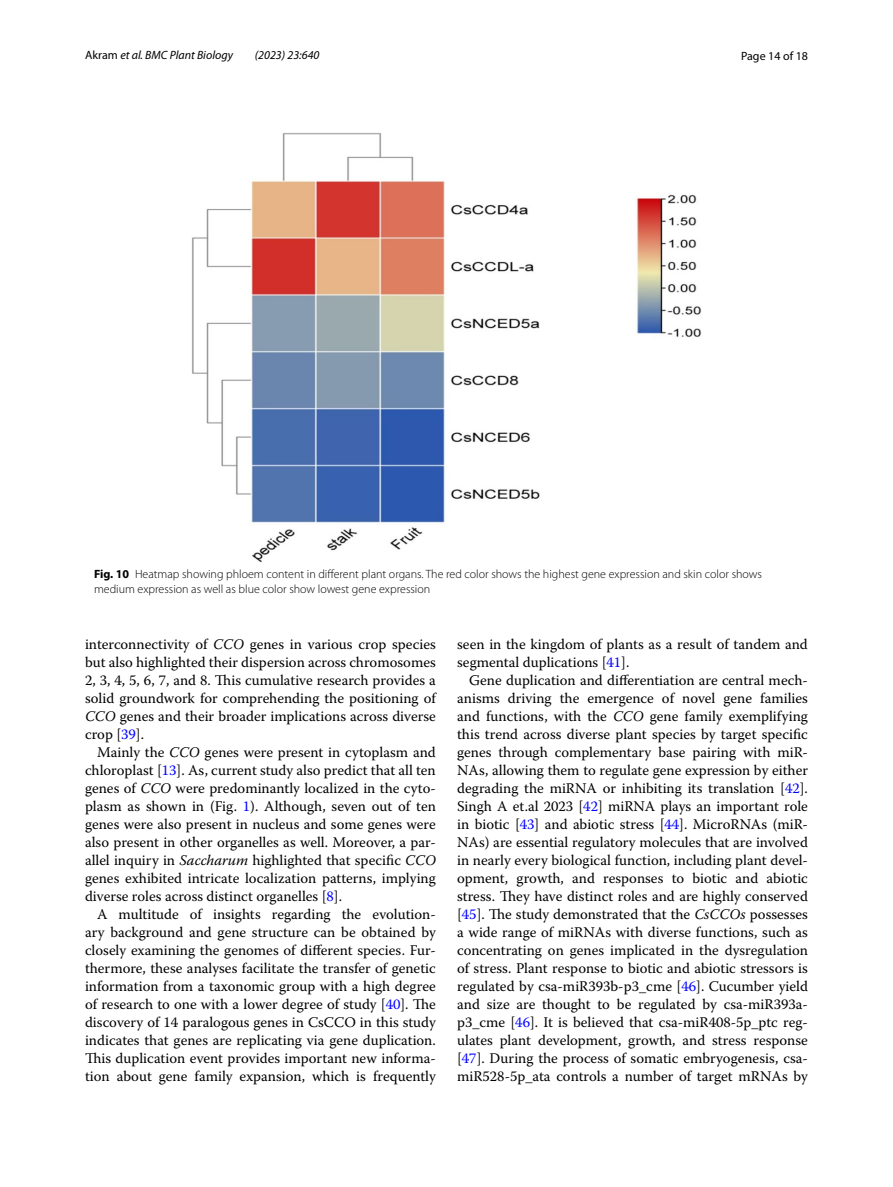
<style>
.page{position:relative;width:893px;height:1187px;background:#fff}
.page>*{position:absolute;margin:0;border:0;box-sizing:border-box;transform-origin:0 0}
.t1{font:14.7px/18px "Warnock Pro";color:#000;text-align:justify}
.t2{font:300 12px/15px "Myriad Pro";color:#000}
.t3{font:italic 12px "Myriad Pro";color:#000}
.t4{font:12px "Myriad Pro";color:#000}
.s1{font-style:normal}
.s2{font-weight:700}
.s3{font-style:italic}
.s4{color:#00f}
</style>
<div class="page">
<img style="left:192px;top:133px;width:510px;height:429px">
<p class="t3" style="left:85px;top:48px;width:149px"><span class="s1">Akram</span> et al. BMC Plant Biology</p>
<p class="t3" style="left:255px;top:48px;width:66px">(2023) 23:640</p>
<p class="t4" style="left:741px;top:48px;width:68px">Page 14 of 18</p>
<p class="t2" style="left:94px;top:566px;width:669px"><span class="s2">Fig. 10</span> Heatmap showing phloem content in different plant organs. The red color shows the highest gene expression and skin color shows medium expression as well as blue color show lowest gene expression</p>
<p class="t1" style="left:85px;top:635px;width:352px">interconnectivity of <span class="s3">CCO</span> genes in various crop species but also highlighted their dispersion across chromosomes 2, 3, 4, 5, 6, 7, and 8. This cumulative research provides a solid groundwork for comprehending the positioning of <span class="s3">CCO</span> genes and their broader implications across diverse crop [<span class="s4">39</span>].</p>
<p class="t1" style="left:85px;top:743px;width:352px;text-indent:12px">Mainly the <span class="s3">CCO</span> genes were present in cytoplasm and chloroplast [<span class="s4">13</span>]. As, current study also predict that all ten genes of <span class="s3">CCO</span> were predominantly localized in the cyto&shy;plasm as shown in (Fig. <span class="s4">1</span>). Although, seven out of ten genes were also present in nucleus and some genes were also present in other organelles as well. Moreover, a par&shy;allel inquiry in <span class="s3">Saccharum</span> highlighted that specific <span class="s3">CCO </span>genes exhibited intricate localization patterns, implying diverse roles across distinct organelles [<span class="s4">8</span>].</p>
<p class="t1" style="left:85px;top:905px;width:352px;text-indent:12px">A multitude of insights regarding the evolution&shy;ary background and gene structure can be obtained by closely examining the genomes of different species. Fur&shy;thermore, these analyses facilitate the transfer of genetic information from a taxonomic group with a high degree of research to one with a lower degree of study [<span class="s4">40</span>]. The discovery of 14 paralogous genes in CsCCO in this study indicates that genes are replicating via gene duplication.<br>This duplication event provides important new informa&shy;tion about gene family expansion, which is frequently</p>
<p class="t1" style="left:457px;top:635px;width:352px">seen in the kingdom of plants as a result of tandem and segmental duplications [<span class="s4">41</span>].</p>
<p class="t1" style="left:457px;top:671px;width:352px;text-indent:12px">Gene duplication and differentiation are central mech&shy;anisms driving the emergence of novel gene families and functions, with the <span class="s3">CCO</span> gene family exemplifying this trend across diverse plant species by target specific genes through complementary base pairing with miR-NAs, allowing them to regulate gene expression by either degrading the miRNA or inhibiting its translation [<span class="s4">42</span>].<br>Singh A et.al 2023 [<span class="s4">42</span>] miRNA plays an important role in biotic [<span class="s4">43</span>] and abiotic stress [<span class="s4">44</span>]. MicroRNAs (miR-NAs) are essential regulatory molecules that are involved in nearly every biological function, including plant devel&shy;opment, growth, and responses to biotic and abiotic stress. They have distinct roles and are highly conserved [<span class="s4">45</span>]. The study demonstrated that the <span class="s3">CsCCOs</span> possesses a wide range of miRNAs with diverse functions, such as concentrating on genes implicated in the dysregulation of stress. Plant response to biotic and abiotic stressors is regulated by csa-miR393b-p3_cme [<span class="s4">46</span>]. Cucumber yield and size are thought to be regulated by csa-miR393a&shy;p3_cme [<span class="s4">46</span>]. It is believed that csa-miR408-5p_ptc reg&shy;ulates plant development, growth, and stress response [<span class="s4">47</span>]. During the process of somatic embryogenesis, csa&shy;miR528-5p_ata controls a number of target mRNAs by</p>
</div>
